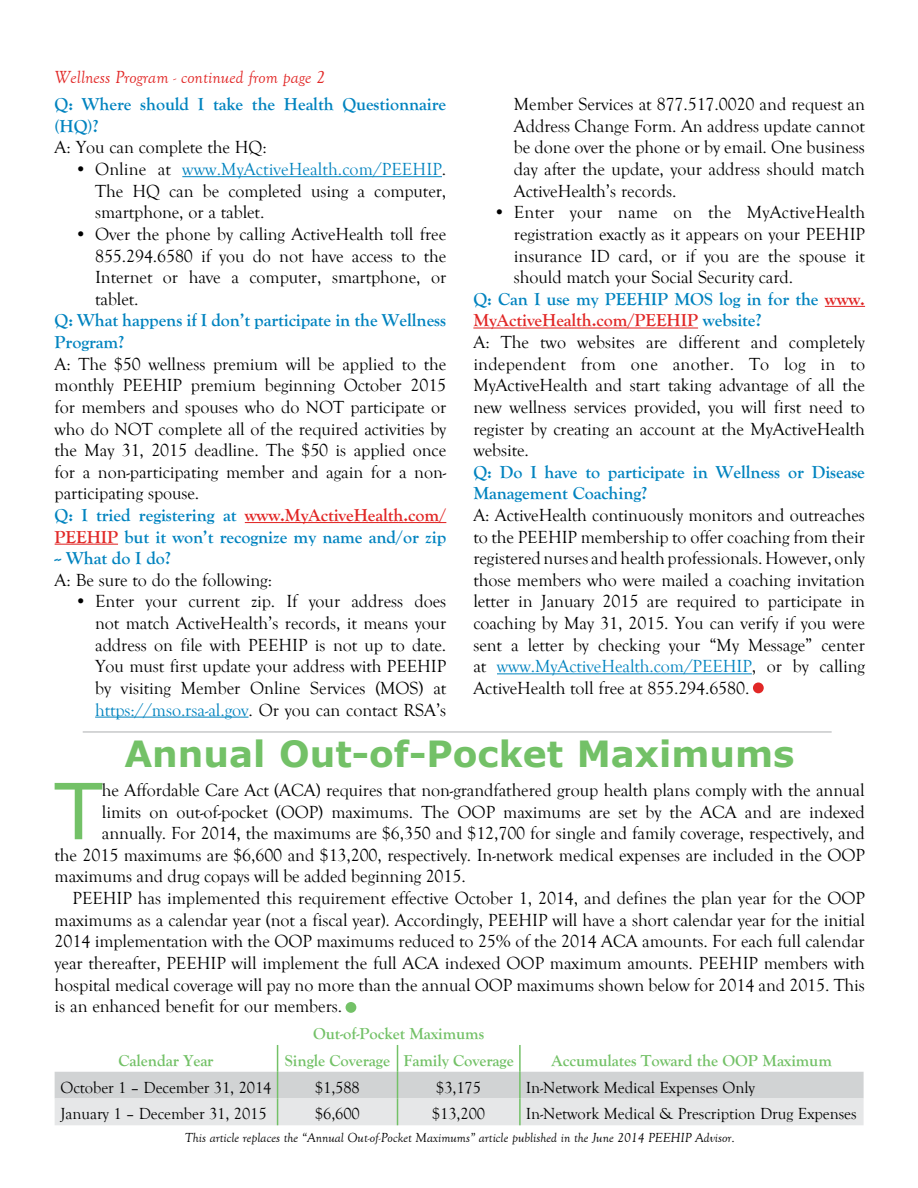
<style>
.page{position:relative;width:918px;height:1188px;background:#fff}
.page>*{position:absolute;margin:0;border:0;box-sizing:border-box;transform-origin:0 0}
.Body_drop_cap{font:77.4px "Verdana";color:#73c167}
.head{font:700 36px "Verdana";color:#73c167}
.body_with_indent{font:18px/21.6px "Goudy Old Style T";letter-spacing:-.005em;color:#000;text-align:justify}
.body_no_indent{font:18px/21.6px "Goudy Old Style T";letter-spacing:-.005em;color:#000;text-align:justify}
.Body_drop_cap-2{font:18px "Goudy Old Style T";letter-spacing:-.005em;color:#000}
.body_no_indent-2{font:700 18px/21.6px "Goudy Old Style T";letter-spacing:-.005em;color:#0083bf}
.continued{font:italic 18px "Goudy Old Style T";color:#e12726}
.body_no_indent-3{font:16.5px "Goudy Old Style T";letter-spacing:-.005em;color:#000}
.body_no_indent-4{font:700 16.5px "Goudy Old Style T";letter-spacing:-.005em;color:#73c167}
.byline{font:italic 13.5px "Goudy Old Style T";color:#000}
.s1{color:#0083bf}
.s2{color:#e12726}
.s3{font-style:normal}
</style>
<div class="page">
<svg style="left:55px;top:1045px;width:808px;height:79px"></svg>
<hr style="left:182px;top:176px;width:260px;height:1px;background:#0083bf">
<hr style="left:245px;top:522px;width:201px;height:1px;background:#e12726">
<hr style="left:55px;top:543px;width:63px;height:1px;background:#e12726">
<hr style="left:95px;top:716px;width:153px;height:1px;background:#0083bf">
<hr style="left:824px;top:306px;width:41px;height:1px;background:#e12726">
<hr style="left:473px;top:327px;width:225px;height:1px;background:#e12726">
<hr style="left:497px;top:673px;width:254px;height:1px;background:#0083bf">
<div style="left:345px;top:1001px;width:11px;height:11px;background:#73c167;border-radius:50%"></div>
<div style="left:753px;top:682px;width:10px;height:11px;background:#e12726;border-radius:50%"></div>
<hr style="left:83px;top:731px;width:748px;height:1px;background:#c7c8ca">
<p class="continued" style="left:55px;top:68px;width:272px">Wellness Program - continued from page 2</p>
<p class="body_no_indent-2" style="left:55px;top:94px;width:393px">Q: Where should I take the Health Questionnaire (HQ)?</p>
<p class="body_no_indent" style="left:55px;top:137px;width:214px">A: You can complete the HQ:</p>
<p class="body_with_indent" style="left:95px;top:159px;width:352px;text-indent:-20px">• Online at <span class="s1">www.MyActiveHealth.com/PEEHIP</span>.<br>The HQ can be completed using a computer, smartphone, or a tablet.</p>
<p class="body_with_indent" style="left:95px;top:223px;width:352px;text-indent:-20px">• Over the phone by calling ActiveHealth toll free 855.294.6580 if you do not have access to the Internet or have a computer, smartphone, or tablet.</p>
<p class="body_no_indent-2" style="left:55px;top:310px;width:393px">Q: What happens if I don’t participate in the Wellness<br>Program?</p>
<p class="body_no_indent" style="left:55px;top:353px;width:393px">A: The $50 wellness premium will be applied to the monthly PEEHIP premium beginning October 2015 for members and spouses who do NOT participate or who do NOT complete all of the required activities by the May 31, 2015 deadline. The $50 is applied once for a non-participating member and again for a non&shy;participating spouse.</p>
<p class="body_no_indent-2" style="left:55px;top:504px;width:393px;text-align:justify">Q: I tried registering at <span class="s2">www.MyActiveHealth.com/ PEEHIP</span> but it won’t recognize my name and/or zip -- What do I do?</p>
<p class="body_no_indent" style="left:55px;top:569px;width:219px">A: Be sure to do the following:</p>
<p class="body_with_indent" style="left:95px;top:591px;width:352px;text-indent:-20px">• Enter your current zip. If your address does not match ActiveHealth’s records, it means your address on file with PEEHIP is not up to date.<br>You must first update your address with PEEHIP by visiting Member Online Services (MOS) at <span class="s1">https://mso.rsa-al.gov</span>. Or you can contact RSA’s</p>
<p class="body_with_indent" style="left:514px;top:94px;width:352px">Member Services at 877.517.0020 and request an Address Change Form. An address update cannot be done over the phone or by email. One business day after the update, your address should match ActiveHealth’s records.</p>
<p class="body_with_indent" style="left:514px;top:202px;width:353px;text-indent:-20px">• Enter your name on the MyActiveHealth registration exactly as it appears on your PEEHIP insurance ID card, or if you are the spouse it should match your Social Security card.</p>
<p class="body_no_indent-2" style="left:473px;top:288px;width:393px">Q: Can I use my PEEHIP MOS log in for the <span class="s2">www.<br>MyActiveHealth.com/PEEHIP</span> website?</p>
<p class="body_no_indent" style="left:473px;top:331px;width:393px">A: The two websites are different and completely independent from one another. To log in to MyActiveHealth and start taking advantage of all the new wellness services provided, you will first need to register by creating an account at the MyActiveHealth website.</p>
<p class="body_no_indent-2" style="left:473px;top:461px;width:393px">Q: Do I have to participate in Wellness or Disease<br>Management Coaching?</p>
<p class="body_no_indent" style="left:473px;top:504px;width:393px">A: ActiveHealth continuously monitors and outreaches to the PEEHIP membership to offer coaching from their registered nurses and health professionals. However, only those members who were mailed a coaching invitation letter in January 2015 are required to participate in coaching by May 31, 2015. You can verify if you were sent a letter by checking your “My Message” center at <span class="s1">www.MyActiveHealth.com/PEEHIP</span>, or by calling ActiveHealth toll free at 855.294.6580.</p>
<p class="head" style="left:124px;top:728px;width:671px">Annual Out-of-Pocket Maximums</p>
<p class="Body_drop_cap" style="left:55px;top:757px;width:49px">T</p>
<p class="Body_drop_cap-2" style="left:102px;top:780px;width:764px">he Affordable Care Act (ACA) requires that non-grandfathered group health plans comply with the annual</p>
<p class="Body_drop_cap-2" style="left:102px;top:801px;width:764px">limits on out-of-pocket (OOP) maximums. The OOP maximums are set by the ACA and are indexed</p>
<p class="Body_drop_cap-2" style="left:102px;top:823px;width:764px">annually. For 2014, the maximums are $6,350 and $12,700 for single and family coverage, respectively, and</p>
<p class="Body_drop_cap-2" style="left:55px;top:844px;width:811px">the 2015 maximums are $6,600 and $13,200, respectively. In-network medical expenses are included in the OOP</p>
<p class="Body_drop_cap-2" style="left:55px;top:866px;width:412px">maximums and drug copays will be added beginning 2015.</p>
<p class="body_with_indent" style="left:55px;top:887px;width:811px;text-indent:18px">PEEHIP has implemented this requirement effective October 1, 2014, and defines the plan year for the OOP maximums as a calendar year (not a fiscal year). Accordingly, PEEHIP will have a short calendar year for the initial 2014 implementation with the OOP maximums reduced to 25% of the 2014 ACA amounts. For each full calendar year thereafter, PEEHIP will implement the full ACA indexed OOP maximum amounts. PEEHIP members with hospital medical coverage will pay no more than the annual OOP maximums shown below for 2014 and 2015. This is an enhanced benefit for our members.</p>
<p class="body_no_indent-4" style="left:313px;top:1023px;width:173px">Out-of-Pocket Maximums</p>
<p class="body_no_indent-4" style="left:118px;top:1050px;width:97px">Calendar Year</p>
<p class="body_no_indent-4" style="left:285px;top:1050px;width:107px">Single Coverage</p>
<p class="body_no_indent-4" style="left:403px;top:1050px;width:112px">Family Coverage</p>
<p class="body_no_indent-4" style="left:551px;top:1050px;width:282px">Accumulates Toward the OOP Maximum</p>
<p class="body_no_indent-3" style="left:61px;top:1077px;width:212px">October 1 – December 31, 2014</p>
<p class="body_no_indent-3" style="left:315px;top:1077px;width:46px">$1,588</p>
<p class="body_no_indent-3" style="left:436px;top:1077px;width:46px">$3,175</p>
<p class="body_no_indent-3" style="left:526px;top:1077px;width:231px">In-Network Medical Expenses Only</p>
<p class="body_no_indent-3" style="left:61px;top:1104px;width:207px">January 1 – December 31, 2015</p>
<p class="body_no_indent-3" style="left:315px;top:1104px;width:46px">$6,600</p>
<p class="body_no_indent-3" style="left:432px;top:1104px;width:54px">$13,200</p>
<p class="body_no_indent-3" style="left:526px;top:1104px;width:332px">In-Network Medical &amp; Prescription Drug Expenses</p>
<p class="byline" style="left:185px;top:1129px;width:551px">This article replaces the “Annual Out-of-Pocket Maximums” article published in the June 2014 PEEHIP Advisor<span class="s3">.</span></p>
</div>
